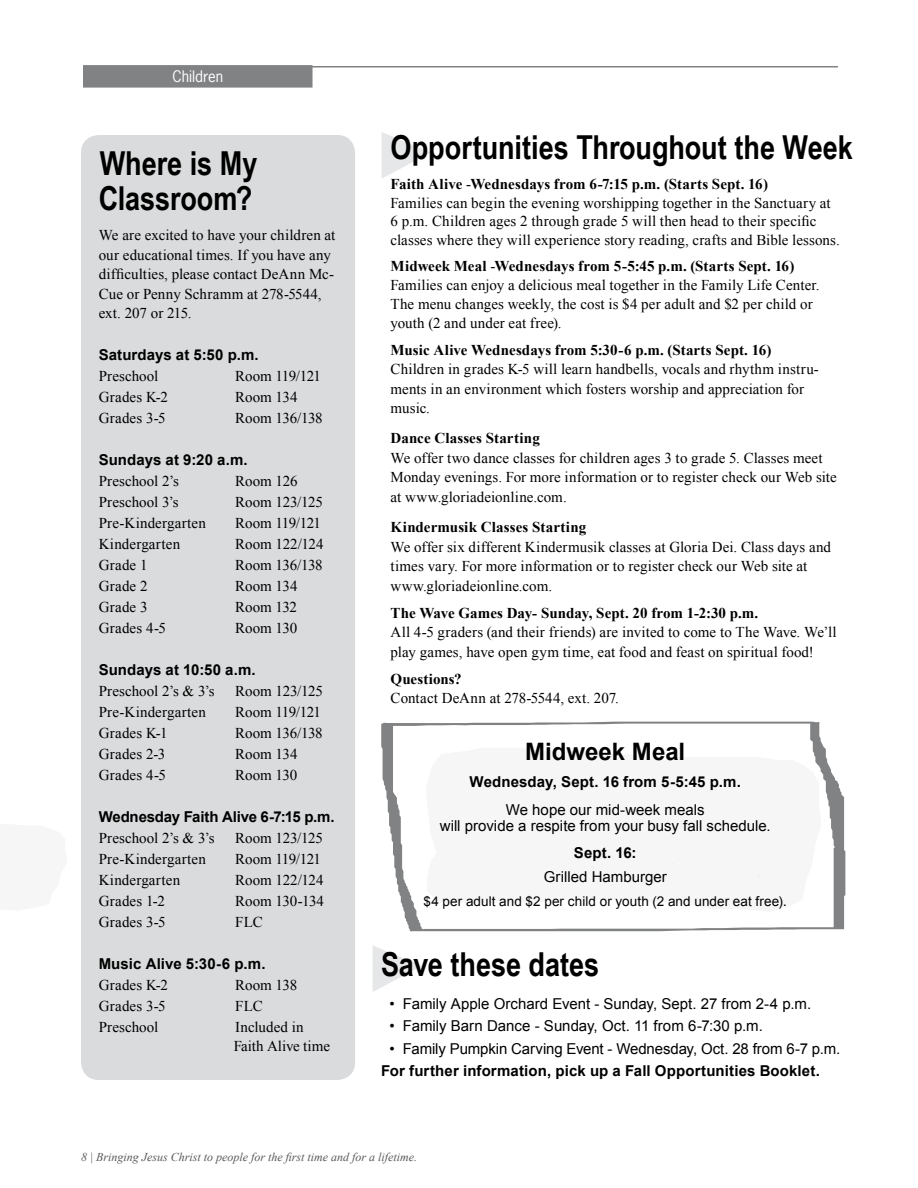
<style>
.page{position:relative;width:918px;height:1188px;background:#fff}
.page>*{position:absolute;margin:0;border:0;box-sizing:border-box;transform-origin:0 0}
.t1{font:700 33px/34.5px "Arial Narrow";color:#000}
.t2{font:700 24px "Arial";color:#000}
.t3{font:15px/19.5px "Times New Roman";letter-spacing:.005em;color:#000}
.t4{font:15px/16.5px "Arial";color:#000;text-align:center}
.t5{font:700 15px "Arial";letter-spacing:.005em;color:#000}
.t6{font:700 15px "Times New Roman";letter-spacing:.005em;color:#000}
.t7{font:15px "Times New Roman";letter-spacing:-.025em;color:#000}
.t8{font:15px "Times New Roman";letter-spacing:-.015em;color:#000}
.t9{font:700 15px "Arial";letter-spacing:-.015em;color:#000}
.t10{font:15px "News Gothic Std";color:#fff}
.t11{font:13.5px "Arial";letter-spacing:.005em;color:#000}
.t12{font:italic 12px "Times New Roman";color:#58595b}
.s1{font-weight:700}
.s2{font-size:15px}
</style>
<div class="page">
<hr style="left:116px;top:66px;width:722px;height:2px;background:#808284">
<div style="left:84px;top:66px;width:228px;height:21px;background:#808284"></div>
<div style="left:83px;top:65px;width:230px;height:23px;border:2px solid #808284"></div>
<svg style="left:382px;top:132px;width:48px;height:46px"></svg>
<svg style="left:381px;top:722px;width:464px;height:210px;fill:#f6f6f7"></svg>
<svg style="left:758px;top:874px;width:4px;height:3px"></svg>
<div style="left:81px;top:135px;width:274px;height:945px;background:#d9dbdc;border-radius:18px"></div>
<svg style="left:373px;top:946px;width:48px;height:46px"></svg>
<p class="t10" style="left:172px;top:67px;width:52px">Children</p>
<h1 class="t1" style="left:99px;top:145px;width:160px">Where is My<br>Classroom?</h1>
<p class="t3" style="left:99px;top:225px;width:238px">We are excited to have your children at our educational times. If you have any difficulties, please contact DeAnn Mc-<br>Cue or Penny Schramm at 278-5544, ext. 207 or 215.</p>
<p class="t5" style="left:99px;top:345px;width:162px">Saturdays at 5:50 p.m.</p>
<p class="t3" style="left:99px;top:366px;width:61px">Preschool</p>
<p class="t7" style="left:235px;top:366px;width:87px">Room 119/121</p>
<p class="t3" style="left:99px;top:387px;width:71px">Grades K-2</p>
<p class="t3" style="left:235px;top:387px;width:64px">Room 134</p>
<p class="t3" style="left:99px;top:408px;width:68px">Grades 3-5</p>
<p class="t8" style="left:235px;top:408px;width:89px">Room 136/138</p>
<p class="t5" style="left:99px;top:450px;width:151px">Sundays at 9:20 a.m.</p>
<p class="t3" style="left:99px;top:471px;width:82px">Preschool 2’s</p>
<p class="t3" style="left:235px;top:471px;width:64px">Room 126</p>
<p class="t3" style="left:99px;top:492px;width:81px">Preschool 3’s</p>
<p class="t3" style="left:235px;top:492px;width:89px">Room 123/125</p>
<p class="t3" style="left:99px;top:513px;width:109px">Pre-Kindergarten</p>
<p class="t7" style="left:235px;top:513px;width:87px">Room 119/121</p>
<p class="t3" style="left:99px;top:534px;width:83px">Kindergarten</p>
<p class="t3" style="left:235px;top:534px;width:90px">Room 122/124</p>
<p class="t3" style="left:99px;top:555px;width:50px">Grade 1</p>
<p class="t8" style="left:235px;top:555px;width:89px">Room 136/138</p>
<p class="t3" style="left:99px;top:576px;width:50px">Grade 2</p>
<p class="t3" style="left:235px;top:576px;width:64px">Room 134</p>
<p class="t3" style="left:99px;top:597px;width:50px">Grade 3</p>
<p class="t3" style="left:235px;top:597px;width:63px">Room 132</p>
<p class="t3" style="left:99px;top:618px;width:69px">Grades 4-5</p>
<p class="t3" style="left:235px;top:618px;width:64px">Room 130</p>
<p class="t5" style="left:99px;top:660px;width:159px">Sundays at 10:50 a.m.</p>
<p class="t3" style="left:99px;top:681px;width:117px">Preschool 2’s &amp; 3’s</p>
<p class="t3" style="left:235px;top:681px;width:89px">Room 123/125</p>
<p class="t3" style="left:99px;top:702px;width:109px">Pre-Kindergarten</p>
<p class="t7" style="left:235px;top:702px;width:87px">Room 119/121</p>
<p class="t3" style="left:99px;top:723px;width:70px">Grades K-1</p>
<p class="t8" style="left:235px;top:723px;width:89px">Room 136/138</p>
<p class="t3" style="left:99px;top:744px;width:68px">Grades 2-3</p>
<p class="t3" style="left:235px;top:744px;width:64px">Room 134</p>
<p class="t3" style="left:99px;top:765px;width:69px">Grades 4-5</p>
<p class="t3" style="left:235px;top:765px;width:64px">Room 130</p>
<p class="t9" style="left:99px;top:807px;width:237px">Wednesday Faith Alive 6-7:15 p.m.</p>
<p class="t3" style="left:99px;top:828px;width:117px">Preschool 2’s &amp; 3’s</p>
<p class="t3" style="left:235px;top:828px;width:89px">Room 123/125</p>
<p class="t3" style="left:99px;top:849px;width:109px">Pre-Kindergarten</p>
<p class="t7" style="left:235px;top:849px;width:87px">Room 119/121</p>
<p class="t3" style="left:99px;top:870px;width:83px">Kindergarten</p>
<p class="t3" style="left:235px;top:870px;width:90px">Room 122/124</p>
<p class="t3" style="left:99px;top:891px;width:68px">Grades 1-2</p>
<p class="t3" style="left:235px;top:891px;width:90px">Room 130-134</p>
<p class="t3" style="left:99px;top:912px;width:68px">Grades 3-5</p>
<p class="t3" style="left:235px;top:912px;width:29px">FLC</p>
<p class="t5" style="left:99px;top:954px;width:168px">Music Alive 5:30-6 p.m.</p>
<p class="t3" style="left:99px;top:975px;width:71px">Grades K-2</p>
<p class="t3" style="left:235px;top:975px;width:64px">Room 138</p>
<p class="t3" style="left:99px;top:996px;width:68px">Grades 3-5</p>
<p class="t3" style="left:235px;top:996px;width:29px">FLC</p>
<p class="t3" style="left:99px;top:1017px;width:61px">Preschool</p>
<p class="t3" style="left:234px;top:1017px;width:98px">Included in<br>Faith Alive time</p>
<h1 class="t1" style="left:391px;top:129px;width:464px">Opportunities Throughout the Week</h1>
<p class="t3" style="left:391px;top:174px;width:451px;line-height:18.8px"><span class="s1">Faith Alive</span> -<span class="s1">Wednesdays from 6-7:15 p.m. (Starts Sept. 16)<br></span>Families can begin the evening worshipping together in the Sanctuary at 6 p.m. Children ages 2 through grade 5 will then head to their specific classes where they will experience story reading, crafts and Bible lessons.</p>
<p class="t3" style="left:391px;top:257px;width:431px;line-height:18.8px"><span class="s1">Midweek Meal</span> -<span class="s1">Wednesdays from 5-5:45 p.m. (Starts Sept. 16)<br></span>Families can enjoy a delicious meal together in the Family Life Center.<br>The menu changes weekly, the cost is $4 per adult and $2 per child or youth (2 and under eat free).</p>
<p class="t6" style="left:391px;top:339px;width:382px">Music Alive Wednesdays from 5:30-6 p.m. (Starts Sept. 16)</p>
<p class="t3" style="left:391px;top:359px;width:430px">Children in grades K-5 will learn handbells, vocals and rhythm instru&shy;ments in an environment which fosters worship and appreciation for music.</p>
<p class="t6" style="left:391px;top:428px;width:151px">Dance Classes Starting</p>
<p class="t3" style="left:391px;top:448px;width:448px">We offer two dance classes for children ages 3 to grade 5. Classes meet<br>Monday evenings. For more information or to register check our Web site at www.gloriadeionline.com.</p>
<p class="t6" style="left:391px;top:517px;width:197px">Kindermusik Classes Starting</p>
<p class="t3" style="left:391px;top:537px;width:442px">We offer six different Kindermusik classes at Gloria Dei. Class days and times vary. For more information or to register check our Web site at www.gloriadeionline.com.</p>
<p class="t6" style="left:391px;top:602px;width:369px">The Wave Games Day- Sunday, Sept. 20 from 1-2:30 p.m.</p>
<p class="t3" style="left:391px;top:622px;width:448px">All 4-5 graders (and their friends) are invited to come to The Wave. We’ll play games, have open gym time, eat food and feast on spiritual food!</p>
<p class="t6" style="left:391px;top:668px;width:73px">Questions?</p>
<p class="t3" style="left:391px;top:688px;width:230px">Contact DeAnn at 278-5544, ext. 207.</p>
<h2 class="t2" style="left:525px;top:736px;width:162px">Midweek Meal</h2>
<p class="t5" style="left:470px;top:772px;width:273px">Wednesday, Sept. 16 from 5-5:45 p.m.</p>
<p class="t4" style="left:440px;top:801px;width:333px">We hope our mid-week meals<br>will provide a respite from your busy fall schedule.</p>
<p class="t5" style="left:574px;top:843px;width:64px">Sept. 16:</p>
<p class="t4" style="left:544px;top:869px;width:125px">Grilled Hamburger</p>
<p class="t11" style="left:423px;top:893px;width:365px">$4 per adult and $2 per child or youth (2 and under eat free)<span class="s2">.</span></p>
<h1 class="t1" style="left:381px;top:945px;width:220px">Save these dates</h1>
<p class="t4" style="left:389px;top:996px;width:423px">• Family Apple Orchard Event - Sunday, Sept. 27 from 2-4 p.m.</p>
<p class="t4" style="left:389px;top:1018px;width:375px">• Family Barn Dance - Sunday, Oct. 11 from 6-7:30 p.m.</p>
<p class="t4" style="left:389px;top:1041px;width:452px">• Family Pumpkin Carving Event - Wednesday, Oct. 28 from 6-7 p.m.</p>
<p class="t5" style="left:381px;top:1061px;width:440px">For further information, pick up a Fall Opportunities Booklet.</p>
<p class="t12" style="left:90px;top:1148px;width:329px">| Bringing Jesus Christ to people for the first time and for a lifetime.</p>
</div>
